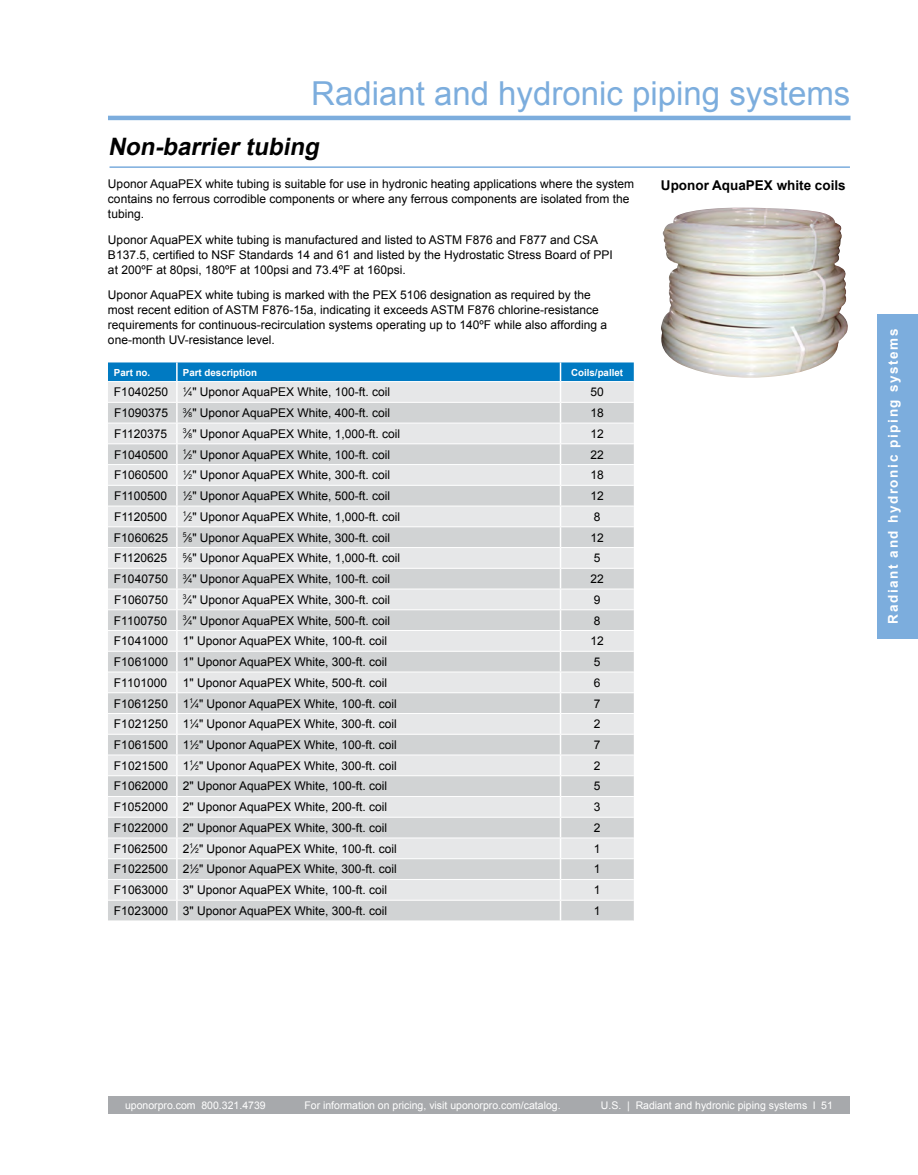
<style>
.page{position:relative;width:918px;height:1175px;background:#fff}
.page>*{position:absolute;margin:0;border:0;box-sizing:border-box;transform-origin:0 0}
.t1{font:33px "Arial";color:#7caddd}
.t2{font:italic 700 24px "Arial";color:#000}
.t3{font:700 13.5px "Arial";letter-spacing:.12em;color:#fff}
.t4{font:700 13.5px "Arial";color:#000}
.t5{font:12px/15px "Arial";color:#000}
.t6{font:10.5px "Arial";color:#fff}
.t7{font:700 9.75px "Arial";color:#fff}
.s1{font-size:6.75px}
</style>
<div class="page">
<hr style="left:108px;top:116px;width:742px;height:4px;background:#7caddd">
<div style="left:878px;top:314px;width:40px;height:324px;background:#7caddd"></div>
<div style="left:283px;top:1096px;width:567px;height:17px;background:#a7a9ac"></div>
<div style="left:108px;top:1096px;width:175px;height:17px;background:#a7a9ac"></div>
<svg style="left:108px;top:362px;width:526px;height:558px;background:#d6dbde"></svg>
<hr style="left:110px;top:166px;width:740px;height:2px;background:#7caddd">
<img style="left:661px;top:207px;width:187px;height:171px">
<h1 class="t1" style="left:311px;top:72px;width:541px">Radiant and hydronic piping systems</h1>
<h2 class="t2" style="left:108px;top:131px;width:218px">Non-barriertubing</h2>
<p class="t5" style="left:108px;top:177px;width:528px">Uponor AquaPEX white tubing is suitable for use in hydronic heating applications where the system contains no ferrous corrodible components or where any ferrous components are isolated from the tubing.</p>
<p class="t5" style="left:108px;top:232px;width:506px">Uponor AquaPEX white tubing is manufactured and listed to ASTM F876 and F877 and CSA<br>B137.5, certified to NSF Standards 14 and 61 and listed by the Hydrostatic Stress Board of PPI at 200ºF at 80psi, 180ºF at 100psi and 73.4ºF at 160psi.</p>
<p class="t5" style="left:108px;top:288px;width:501px">Uponor AquaPEX white tubing is marked with the PEX 5106 designation as required by the most recent edition of ASTM F876-15a, indicating it exceeds ASTM F876 chlorine-resistance requirements for continuous-recirculation systems operating up to 140ºF while also affording a one-month UV-resistance level.</p>
<p class="t7" style="left:114px;top:366px;width:38px">Part no.</p>
<p class="t7" style="left:183px;top:366px;width:76px">Part description</p>
<p class="t7" style="left:571px;top:366px;width:54px">Coils/pallet</p>
<p class="t5" style="left:114px;top:385px;width:278px">F1040250 <sup>1</sup>⁄<span class="s1">4</span>" Uponor AquaPEX White, 100-ft. coil</p>
<p class="t5" style="left:590px;top:385px;width:15px">50</p>
<p class="t5" style="left:114px;top:405px;width:278px">F1090375 <sup>3</sup>⁄<span class="s1">8</span>" Uponor AquaPEX White, 400-ft. coil</p>
<p class="t5" style="left:590px;top:405px;width:15px">18</p>
<p class="t5" style="left:114px;top:426px;width:55px">F1120375</p>
<p class="t5" style="left:183px;top:426px;width:219px"><sup>3</sup>⁄<span class="s1">8</span>" Uponor AquaPEX White, 1,000-ft. coil</p>
<p class="t5" style="left:590px;top:426px;width:15px">12</p>
<p class="t5" style="left:114px;top:447px;width:278px">F1040500 <sup>1</sup>⁄<span class="s1">2</span>" Uponor AquaPEX White, 100-ft. coil</p>
<p class="t5" style="left:590px;top:447px;width:15px">22</p>
<p class="t5" style="left:114px;top:468px;width:278px">F1060500 <sup>1</sup>⁄<span class="s1">2</span>" Uponor AquaPEX White, 300-ft. coil</p>
<p class="t5" style="left:590px;top:468px;width:15px">18</p>
<p class="t5" style="left:114px;top:488px;width:55px">F1100500</p>
<p class="t5" style="left:183px;top:488px;width:209px"><sup>1</sup>⁄<span class="s1">2</span>" Uponor AquaPEX White, 500-ft. coil</p>
<p class="t5" style="left:590px;top:488px;width:15px">12</p>
<p class="t5" style="left:114px;top:509px;width:55px">F1120500</p>
<p class="t5" style="left:183px;top:509px;width:219px"><sup>1</sup>⁄<span class="s1">2</span>" Uponor AquaPEX White, 1,000-ft. coil</p>
<p class="t5" style="left:594px;top:509px;width:8px">8</p>
<p class="t5" style="left:114px;top:530px;width:278px">F1060625 <sup>5</sup>⁄<span class="s1">8</span>" Uponor AquaPEX White, 300-ft. coil</p>
<p class="t5" style="left:590px;top:530px;width:15px">12</p>
<p class="t5" style="left:114px;top:550px;width:55px">F1120625</p>
<p class="t5" style="left:183px;top:550px;width:219px"><sup>5</sup>⁄<span class="s1">8</span>" Uponor AquaPEX White, 1,000-ft. coil</p>
<p class="t5" style="left:594px;top:550px;width:8px">5</p>
<p class="t5" style="left:114px;top:571px;width:278px">F1040750 <sup>3</sup>⁄<span class="s1">4</span>" Uponor AquaPEX White, 100-ft. coil</p>
<p class="t5" style="left:590px;top:571px;width:15px">22</p>
<p class="t5" style="left:114px;top:592px;width:278px">F1060750 <sup>3</sup>⁄<span class="s1">4</span>" Uponor AquaPEX White, 300-ft. coil</p>
<p class="t5" style="left:594px;top:592px;width:8px">9</p>
<p class="t5" style="left:114px;top:613px;width:55px">F1100750</p>
<p class="t5" style="left:183px;top:613px;width:209px"><sup>3</sup>⁄<span class="s1">4</span>" Uponor AquaPEX White, 500-ft. coil</p>
<p class="t5" style="left:594px;top:613px;width:8px">8</p>
<p class="t5" style="left:114px;top:633px;width:275px">F1041000 1" Uponor AquaPEX White, 100-ft. coil</p>
<p class="t5" style="left:590px;top:633px;width:15px">12</p>
<p class="t5" style="left:114px;top:654px;width:275px">F1061000 1" Uponor AquaPEX White, 300-ft. coil</p>
<p class="t5" style="left:594px;top:654px;width:8px">5</p>
<p class="t5" style="left:114px;top:675px;width:55px">F1101000</p>
<p class="t5" style="left:183px;top:675px;width:206px">1" Uponor AquaPEX White, 500-ft. coil</p>
<p class="t5" style="left:594px;top:675px;width:8px">6</p>
<p class="t5" style="left:114px;top:696px;width:284px">F1061250 1<sup>1</sup>⁄<span class="s1">4</span>" Uponor AquaPEX White, 100-ft. coil</p>
<p class="t5" style="left:594px;top:696px;width:8px">7</p>
<p class="t5" style="left:114px;top:716px;width:284px">F1021250 1<sup>1</sup>⁄<span class="s1">4</span>" Uponor AquaPEX White, 300-ft. coil</p>
<p class="t5" style="left:594px;top:716px;width:8px">2</p>
<p class="t5" style="left:114px;top:737px;width:284px">F1061500 1<sup>1</sup>⁄<span class="s1">2</span>" Uponor AquaPEX White, 100-ft. coil</p>
<p class="t5" style="left:594px;top:737px;width:8px">7</p>
<p class="t5" style="left:114px;top:758px;width:284px">F1021500 1<sup>1</sup>⁄<span class="s1">2</span>" Uponor AquaPEX White, 300-ft. coil</p>
<p class="t5" style="left:594px;top:758px;width:8px">2</p>
<p class="t5" style="left:114px;top:779px;width:275px">F1062000 2" Uponor AquaPEX White, 100-ft. coil</p>
<p class="t5" style="left:594px;top:779px;width:8px">5</p>
<p class="t5" style="left:114px;top:799px;width:275px">F1052000 2" Uponor AquaPEX White, 200-ft. coil</p>
<p class="t5" style="left:594px;top:799px;width:8px">3</p>
<p class="t5" style="left:114px;top:820px;width:275px">F1022000 2" Uponor AquaPEX White, 300-ft. coil</p>
<p class="t5" style="left:594px;top:820px;width:8px">2</p>
<p class="t5" style="left:114px;top:841px;width:284px">F1062500 2<sup>1</sup>⁄<span class="s1">2</span>" Uponor AquaPEX White, 100-ft. coil</p>
<p class="t5" style="left:594px;top:841px;width:8px">1</p>
<p class="t5" style="left:114px;top:862px;width:284px">F1022500 2<sup>1</sup>⁄<span class="s1">2</span>" Uponor AquaPEX White, 300-ft. coil</p>
<p class="t5" style="left:594px;top:862px;width:8px">1</p>
<p class="t5" style="left:114px;top:882px;width:275px">F1063000 3" Uponor AquaPEX White, 100-ft. coil</p>
<p class="t5" style="left:594px;top:882px;width:8px">1</p>
<p class="t5" style="left:114px;top:903px;width:275px">F1023000 3" Uponor AquaPEX White, 300-ft. coil</p>
<p class="t5" style="left:594px;top:903px;width:8px">1</p>
<p class="t4" style="left:661px;top:176px;width:186px">Uponor AquaPEX white coils</p>
<p class="t3" style="left:884px;top:623px;width:297px;rotate:-90deg">Radiant and hydronic piping systems</p>
<p class="t6" style="left:125px;top:1098px;width:142px">uponorpro.com 800.321.4739</p>
<p class="t6" style="left:304px;top:1098px;width:258px">For information on pricing, visit uponorpro.com/catalog.</p>
<p class="t6" style="left:601px;top:1098px;width:234px">U.S. | Radiant and hydronic piping systems l 51</p>
</div>
